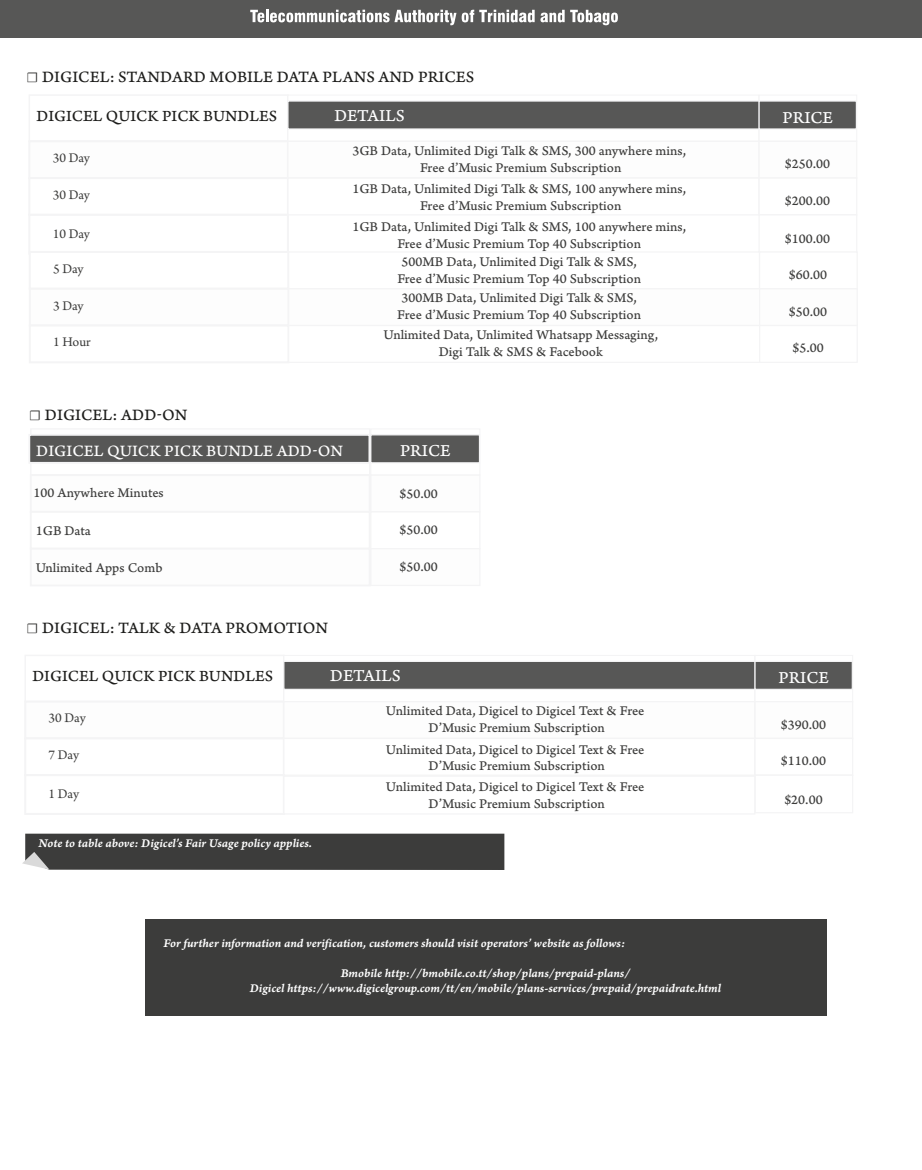
<style>
.page{position:relative;width:922px;height:1170px;background:#fff}
.page>*{position:absolute;margin:0;border:0;box-sizing:border-box;transform-origin:0 0}
.t1{font:17.5px "Arno Pro Caption";color:#fff}
.t2{font:16.62px "Arno Pro Caption";color:#1d1d1b}
.t3{font:16.62px "Arno Pro Caption";color:#fff}
.t4{font:16.25px "Arno Pro Caption";color:#1d1d1b}
.t5{font:14px/16.8px "Arno Pro Caption";color:#3c3c3b;text-align:center}
.t6{font:14px "Arno Pro";letter-spacing:-.015em;color:#3c3c3b}
.t7{font:12.5px/15px "Arno Pro Smbd Italic Caption";letter-spacing:-.005em;color:#fff;text-align:center}
</style>
<div class="page">
<div style="left:0;top:0;width:921px;height:38px;background:#575756"></div>
<svg style="left:250px;top:10px;width:284px;height:15px"></svg>
<svg style="left:540px;top:10px;width:24px;height:12px"></svg>
<svg style="left:570px;top:10px;width:47px;height:15px"></svg>
<div style="left:144px;top:919px;width:682px;height:97px;background:#3c3c3b"></div>
<div style="left:28px;top:177px;width:261px;height:39px;background:#fff;border:2px solid #f4f4f5"></div>
<div style="left:287px;top:100px;width:473px;height:30px;background:#575756;border:1px solid #f4f4f5"></div>
<div style="left:287px;top:177px;width:472px;height:38px;background:#fff"></div>
<div style="left:758px;top:100px;width:98px;height:30px;background:#575756;border:1px solid #f4f4f5"></div>
<div style="left:28px;top:214px;width:261px;height:40px;background:#fff;border:2px solid #f4f4f5"></div>
<div style="left:758px;top:214px;width:99px;height:39px;background:#fff;border:1px solid #f4f4f5"></div>
<div style="left:29px;top:251px;width:260px;height:39px;background:#fff;border:2px solid #f4f4f5"></div>
<div style="left:288px;top:251px;width:472px;height:38px;background:#fff"></div>
<div style="left:758px;top:251px;width:99px;height:38px;background:#fff"></div>
<div style="left:29px;top:288px;width:260px;height:38px;background:#fdfdfd"></div>
<div style="left:29px;top:324px;width:260px;height:39px;background:#fff;border:2px solid #f4f4f5"></div>
<div style="left:288px;top:288px;width:472px;height:38px;background:#fdfdfd"></div>
<div style="left:288px;top:325px;width:472px;height:38px;background:#fff;border:1px solid #f4f4f5"></div>
<div style="left:758px;top:325px;width:99px;height:38px;background:#fff;border:1px solid #f4f4f5"></div>
<div style="left:370px;top:434px;width:110px;height:29px;background:#575756;border:1px solid #f4f4f5"></div>
<div style="left:30px;top:511px;width:340px;height:38px;background:#fff;border:2px solid #f4f4f5"></div>
<div style="left:370px;top:511px;width:110px;height:38px;background:#fff;border:1px solid #f4f4f5"></div>
<div style="left:30px;top:547px;width:340px;height:39px;background:#fdfdfd"></div>
<div style="left:370px;top:548px;width:110px;height:38px;background:#fdfdfd"></div>
<div style="left:28px;top:434px;width:342px;height:29px;background:#575756;border:2px solid #f4f4f5"></div>
<div style="left:24px;top:654px;width:260px;height:48px;background:#fff;border:1px solid #f4f4f5"></div>
<div style="left:24px;top:700px;width:261px;height:39px;background:#fdfdfd"></div>
<div style="left:24px;top:737px;width:261px;height:39px;background:#fff;border:2px solid #f4f4f5"></div>
<div style="left:283px;top:655px;width:472px;height:47px;background:#fff;border:1px solid #f4f4f5"></div>
<div style="left:283px;top:660px;width:473px;height:30px;background:#575756;border:1px solid #f4f4f5"></div>
<div style="left:283px;top:701px;width:472px;height:38px;background:#fdfdfd"></div>
<div style="left:283px;top:737px;width:472px;height:38px;background:#fff;border:1px solid #f4f4f5"></div>
<div style="left:754px;top:655px;width:98px;height:47px;background:#fff;border:1px solid #f4f4f5"></div>
<div style="left:754px;top:660px;width:98px;height:30px;background:#575756;border:1px solid #f4f4f5"></div>
<div style="left:754px;top:701px;width:99px;height:38px;background:#fdfdfd"></div>
<div style="left:754px;top:737px;width:99px;height:38px;background:#fff;border:1px solid #f4f4f5"></div>
<div style="left:24px;top:774px;width:261px;height:40px;background:#fff;border:2px solid #f4f4f5"></div>
<div style="left:754px;top:774px;width:99px;height:39px;background:#fff"></div>
<div style="left:283px;top:775px;width:472px;height:39px;background:#fff"></div>
<div style="left:22px;top:833px;width:482px;height:36px;background:#3c3c3b"></div>
<p class="t2" style="left:26px;top:67px;width:449px">☐ DIGICEL: STANDARD MOBILE DATA PLANS AND PRICES</p>
<p class="t4" style="left:36px;top:106px;width:242px">DIGICEL QUICK PICK BUNDLES</p>
<p class="t1" style="left:334px;top:105px;width:72px">DETAILS</p>
<p class="t6" style="left:53px;top:150px;width:39px">30 Day</p>
<p class="t6" style="left:53px;top:187px;width:39px">30 Day</p>
<p class="t5" style="left:352px;top:143px;width:335px">3GB Data, Unlimited Digi Talk &amp; SMS, 300 anywhere mins,<br>Free d’Music Premium Subscription</p>
<p class="t5" style="left:352px;top:181px;width:335px">1GB Data, Unlimited Digi Talk &amp; SMS, 100 anywhere mins,<br>Free d’Music Premium Subscription</p>
<p class="t6" style="left:53px;top:225px;width:39px">10 Day</p>
<p class="t5" style="left:352px;top:219px;width:335px">1GB Data, Unlimited Digi Talk &amp; SMS, 100 anywhere mins,<br>Free d’Music Premium Top 40 Subscription</p>
<p class="t6" style="left:53px;top:260px;width:32px">5 Day</p>
<p class="t5" style="left:397px;top:254px;width:245px">500MB Data, Unlimited Digi Talk &amp; SMS,<br>Free d’Music Premium Top 40 Subscription</p>
<p class="t5" style="left:397px;top:290px;width:245px">300MB Data, Unlimited Digi Talk &amp; SMS,<br>Free d’Music Premium Top 40 Subscription</p>
<p class="t6" style="left:53px;top:297px;width:32px">3 Day</p>
<p class="t6" style="left:53px;top:334px;width:39px">1 Hour</p>
<p class="t5" style="left:383px;top:327px;width:276px">Unlimited Data, Unlimited Whatsapp Messaging,<br>Digi Talk &amp; SMS &amp; Facebook</p>
<p class="t2" style="left:29px;top:405px;width:160px">☐ DIGICEL: ADD-ON</p>
<p class="t3" style="left:36px;top:441px;width:308px">DIGICEL QUICK PICK BUNDLE ADD-ON</p>
<p class="t1" style="left:400px;top:440px;width:52px">PRICE</p>
<p class="t3" style="left:306px;top:441px;width:49px">PRICE</p>
<p class="t5" style="left:33px;top:484px;width:132px">100 Anywhere Minutes</p>
<p class="t5" style="left:36px;top:523px;width:57px">1GB Data</p>
<p class="t5" style="left:36px;top:560px;width:128px">Unlimited Apps Comb</p>
<p class="t2" style="left:26px;top:618px;width:303px">☐ DIGICEL: TALK &amp; DATA PROMOTION</p>
<p class="t5" style="left:399px;top:485px;width:40px">$50.00</p>
<p class="t5" style="left:399px;top:521px;width:40px">$50.00</p>
<p class="t5" style="left:399px;top:558px;width:40px">$50.00</p>
<p class="t4" style="left:32px;top:666px;width:242px">DIGICEL QUICK PICK BUNDLES</p>
<p class="t1" style="left:330px;top:665px;width:72px">DETAILS</p>
<p class="t6" style="left:49px;top:710px;width:39px">30 Day</p>
<p class="t6" style="left:49px;top:747px;width:32px">7 Day</p>
<p class="t5" style="left:386px;top:703px;width:260px">Unlimited Data, Digicel to Digicel Text &amp; Free<br>D’Music Premium Subscription</p>
<p class="t5" style="left:386px;top:741px;width:260px">Unlimited Data, Digicel to Digicel Text &amp; Free<br>D’Music Premium Subscription</p>
<p class="t1" style="left:782px;top:107px;width:52px">PRICE</p>
<p class="t5" style="left:784px;top:156px;width:47px">$250.00</p>
<p class="t5" style="left:784px;top:193px;width:47px">$200.00</p>
<p class="t5" style="left:784px;top:231px;width:47px">$100.00</p>
<p class="t5" style="left:788px;top:266px;width:40px">$60.00</p>
<p class="t5" style="left:788px;top:304px;width:40px">$50.00</p>
<p class="t5" style="left:792px;top:340px;width:33px">$5.00</p>
<p class="t1" style="left:778px;top:667px;width:52px">PRICE</p>
<p class="t5" style="left:780px;top:716px;width:47px">$390.00</p>
<p class="t5" style="left:780px;top:753px;width:47px">$110.00</p>
<p class="t5" style="left:386px;top:779px;width:260px">Unlimited Data, Digicel to Digicel Text &amp; Free<br>D’Music Premium Subscription</p>
<p class="t6" style="left:49px;top:785px;width:32px">1 Day</p>
<p class="t5" style="left:784px;top:791px;width:40px">$20.00</p>
<p class="t7" style="left:39px;top:835px;width:275px">Note to table above: Digicel’s Fair Usage policy applies.</p>
<p class="t7" style="left:163px;top:935px;width:463px">For further information and verification, customers should visit operators’ website as follows:</p>
<p class="t7" style="left:250px;top:965px;width:472px">Bmobile http://bmobile.co.tt/shop/plans/prepaid-plans/<br>Digicel https://www.digicelgroup.com/tt/en/mobile/plans-services/prepaid/prepaidrate.html</p>
</div>
